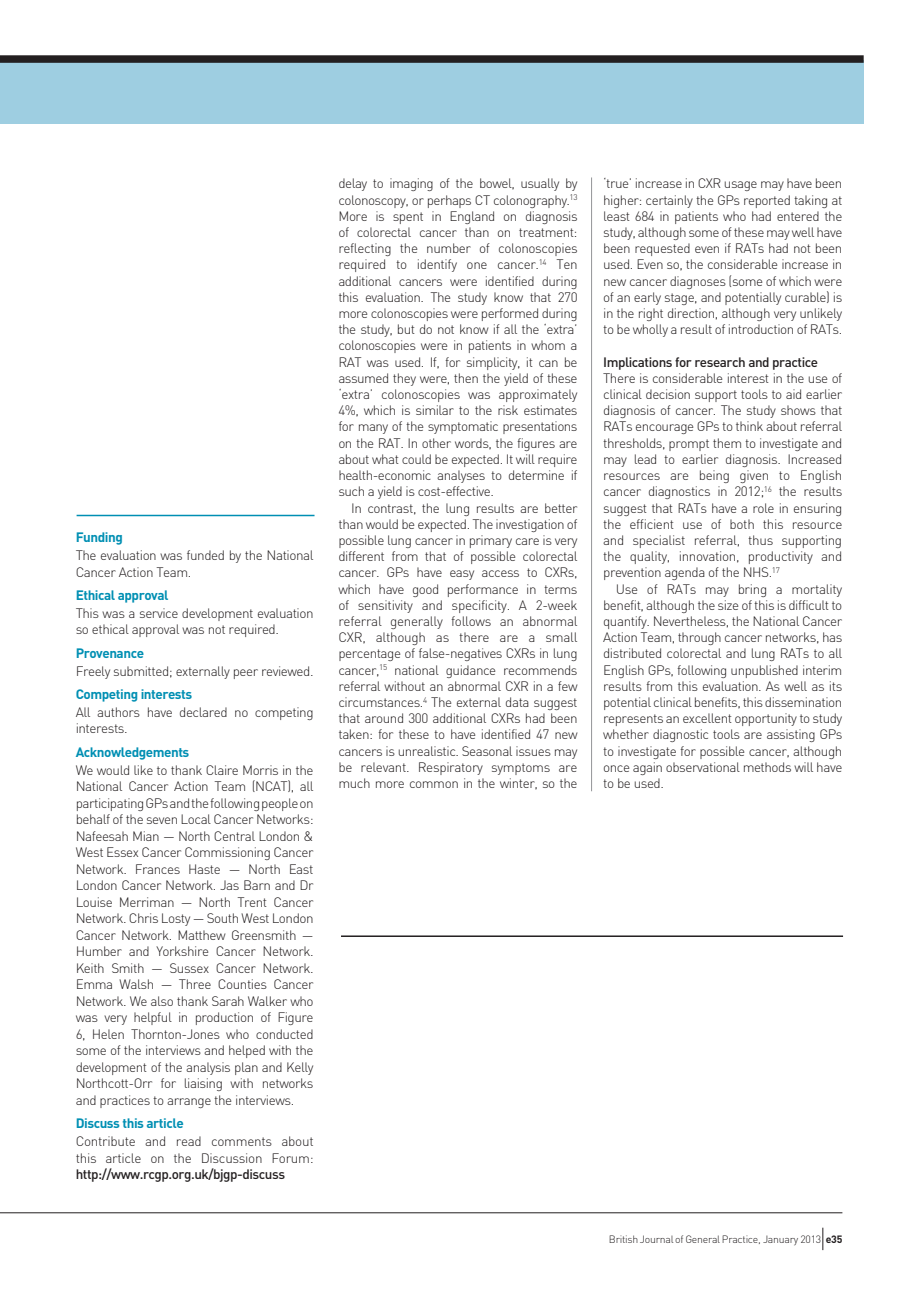
<style>
.page{position:relative;width:919px;height:1289px;background:#fff}
.page>*{position:absolute;margin:0;border:0;box-sizing:border-box;transform-origin:0 0}
.t1{font:300 13.5px/16.2px "DIN";letter-spacing:-.035em;color:#231f20;text-align:justify}
.t2{font:700 13.5px "DIN";letter-spacing:-.035em;color:#008fb3}
.t3{font:500 13.5px "DIN";letter-spacing:-.035em;color:#231f20}
.t4{font:300 10.5px "DIN";letter-spacing:-.025em;color:#231f20}
.s1{font-weight:700}
</style>
<div class="page">
<div style="left:0;top:60px;width:863px;height:64px;background:#9ecee1"></div>
<div style="left:0;top:55px;width:863px;height:8px;background:#231f20"></div>
<hr style="left:591px;top:177px;width:1px;height:614px;background:#939598">
<hr style="left:77px;top:514px;width:237px;height:2px;background:#008fb3">
<hr style="left:341px;top:935px;width:502px;height:2px;background:#231f20">
<hr style="left:0;top:1212px;width:842px;height:1px;background:#231f20">
<svg style="left:822px;top:1227px;width:1px;height:23px"></svg>
<p class="t2" style="left:76px;top:528px;width:49px">Funding</p>
<p class="t1" style="left:76px;top:547px;width:239px">The evaluation was funded by the National<br>Cancer Action Team.</p>
<p class="t2" style="left:76px;top:586px;width:94px">Ethical approval</p>
<p class="t1" style="left:76px;top:604px;width:239px">This was a service development evaluation so ethical approval was not required.</p>
<p class="t2" style="left:76px;top:644px;width:70px">Provenance</p>
<p class="t1" style="left:76px;top:662px;width:239px">Freely submitted; externally peer reviewed.</p>
<p class="t2" style="left:76px;top:685px;width:118px">Competing interests</p>
<p class="t1" style="left:76px;top:703px;width:239px">All authors have declared no competing interests.</p>
<p class="t2" style="left:76px;top:743px;width:115px">Acknowledgements</p>
<p class="t1" style="left:76px;top:761px;width:239px">We would like to thank Claire Morris in the National Cancer Action Team (NCAT), all participating GPs and the following people on behalf of the seven Local Cancer Networks:<br>Nafeesah Mian — North Central London &amp; West Essex Cancer Commissioning Cancer Network. Frances Haste — North East London Cancer Network. Jas Barn and Dr Louise Merriman — North Trent Cancer Network. Chris Losty — South West London Cancer Network. Matthew Greensmith — Humber and Yorkshire Cancer Network.<br>Keith Smith — Sussex Cancer Network.<br>Emma Walsh — Three Counties Cancer Network. We also thank Sarah Walker who was very helpful in production of Figure 6, Helen Thornton-Jones who conducted some of the interviews and helped with the development of the analysis plan and Kelly Northcott-Orr for liaising with networks and practices to arrange the interviews.</p>
<p class="t2" style="left:76px;top:1114px;width:110px">Discuss this article</p>
<p class="t1" style="left:76px;top:1132px;width:239px">Contribute and read comments about this article on the Discussion Forum:</p>
<p class="t3" style="left:76px;top:1165px;width:211px">http://www.rcgp.org.uk/bjgp-discuss</p>
<p class="t1" style="left:338px;top:175px;width:241px">delay to imaging of the bowel, usually by colonoscopy, or perhaps CT colonography.<sup>13<br></sup>More is spent in England on diagnosis of colorectal cancer than on treatment: reflecting the number of colonoscopies required to identify one cancer.<sup>14</sup> Ten additional cancers were identified during this evaluation. The study know that 270 more colonoscopies were performed during the study, but do not know if all the ‘extra’ colonoscopies were in patients in whom a RAT was used. If, for simplicity, it can be assumed they were, then the yield of these ‘extra’ colonoscopies was approximately 4%, which is similar to the risk estimates for many of the symptomatic presentations on the RAT. In other words, the figures are about what could be expected. It will require health-economic analyses to determine if such a yield is cost-effective.</p>
<p class="t1" style="left:338px;top:499px;width:241px;text-indent:13px">In contrast, the lung results are better than would be expected. The investigation of possible lung cancer in primary care is very different from that of possible colorectal cancer. GPs have easy access to CXRs, which have good performance in terms of sensitivity and specificity. A 2-week referral generally follows an abnormal CXR, although as there are a small percentage of false-negatives CXRs in lung cancer,<sup>15</sup> national guidance recommends referral without an abnormal CXR in a few circumstances.<sup>4</sup> The external data suggest that around 300 additional CXRs had been taken: for these to have identified 47 new cancers is unrealistic. Seasonal issues may be relevant. Respiratory symptoms are much more common in the winter, so the</p>
<p class="t1" style="left:603px;top:175px;width:241px">‘true’ increase in CXR usage may have been higher: certainly the GPs reported taking at least 684 in patients who had entered the study, although some of these may well have been requested even if RATs had not been used. Even so, the considerable increase in new cancer diagnoses (some of which were of an early stage, and potentially curable) is in the right direction, although very unlikely to be wholly a result of introduction of RATs.</p>
<p class="t3" style="left:603px;top:353px;width:216px">Implications for research and practice</p>
<p class="t1" style="left:603px;top:370px;width:241px">There is considerable interest in the use of clinical decision support tools to aid earlier diagnosis of cancer. The study shows that RATs encourage GPs to think about referral thresholds, prompt them to investigate and may lead to earlier diagnosis. Increased resources are being given to English cancer diagnostics in 2012;<sup>16</sup> the results suggest that RATs have a role in ensuring the efficient use of both this resource and specialist referral, thus supporting the quality, innovation, productivity and prevention agenda of the NHS.<sup>17</sup></p>
<p class="t1" style="left:603px;top:580px;width:241px;text-indent:13px">Use of RATs may bring a mortality benefit, although the size of this is difficult to quantify. Nevertheless, the National Cancer Action Team, through cancer networks, has distributed colorectal and lung RATs to all English GPs, following unpublished interim results from this evaluation. As well as its potential clinical benefits, this dissemination represents an excellent opportunity to study whether diagnostic tools are assisting GPs to investigate for possible cancer, although once again observational methods will have to be used.</p>
<p class="t4" style="left:609px;top:1232px;width:235px">British Journal of General Practice, January 2013 <span class="s1">e35</span></p>
</div>
